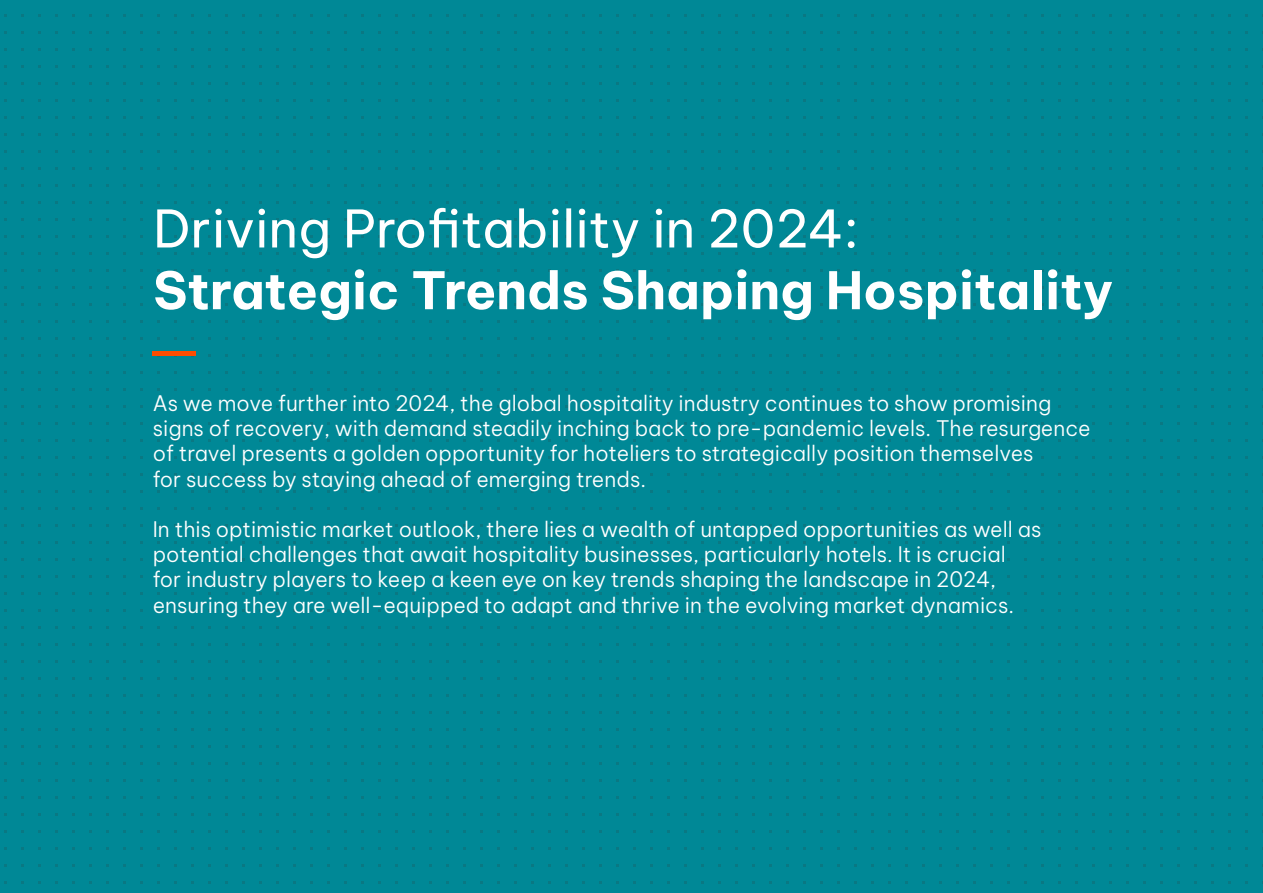
<style>
.page{position:relative;width:1263px;height:893px;background:#008896}
.page>*{position:absolute;margin:0;border:0;box-sizing:border-box;transform-origin:0 0}
.t1{font:700 51.45px "Be Vietnam Pro";color:#fff}
.t2{font:51.45px "Be Vietnam Pro";color:#fff}
.t3{font:300 21px/25.2px "Be Vietnam Pro";color:#fff}
</style>
<div class="page">
<div style="left:152px;top:351px;width:44px;height:5px;background:#ff4d00"></div>
<h1 class="t2" style="left:153px;top:186px;width:707px">Driving Profitability in 2024:</h1>
<h1 class="t1" style="left:153px;top:246px;width:962px">Strategic Trends Shaping Hospitality</h1>
<p class="t3" style="left:153px;top:389px;width:939px">As we move further into 2024, the global hospitality industry continues to show promising signs of recovery, with demand steadily inching back to pre-pandemic levels. The resurgence of travel presents a golden opportunity for hoteliers to strategically position themselves<br>for success by staying ahead of emerging trends.</p>
<p class="t3" style="left:153px;top:515px;width:890px">In this optimistic market outlook, there lies a wealth of untapped opportunities as well as potential challenges that await hospitality businesses, particularly hotels. It is crucial<br>for industry players to keep a keen eye on key trends shaping the landscape in 2024, ensuring they are well-equipped to adapt and thrive in the evolving market dynamics.</p>
</div>
